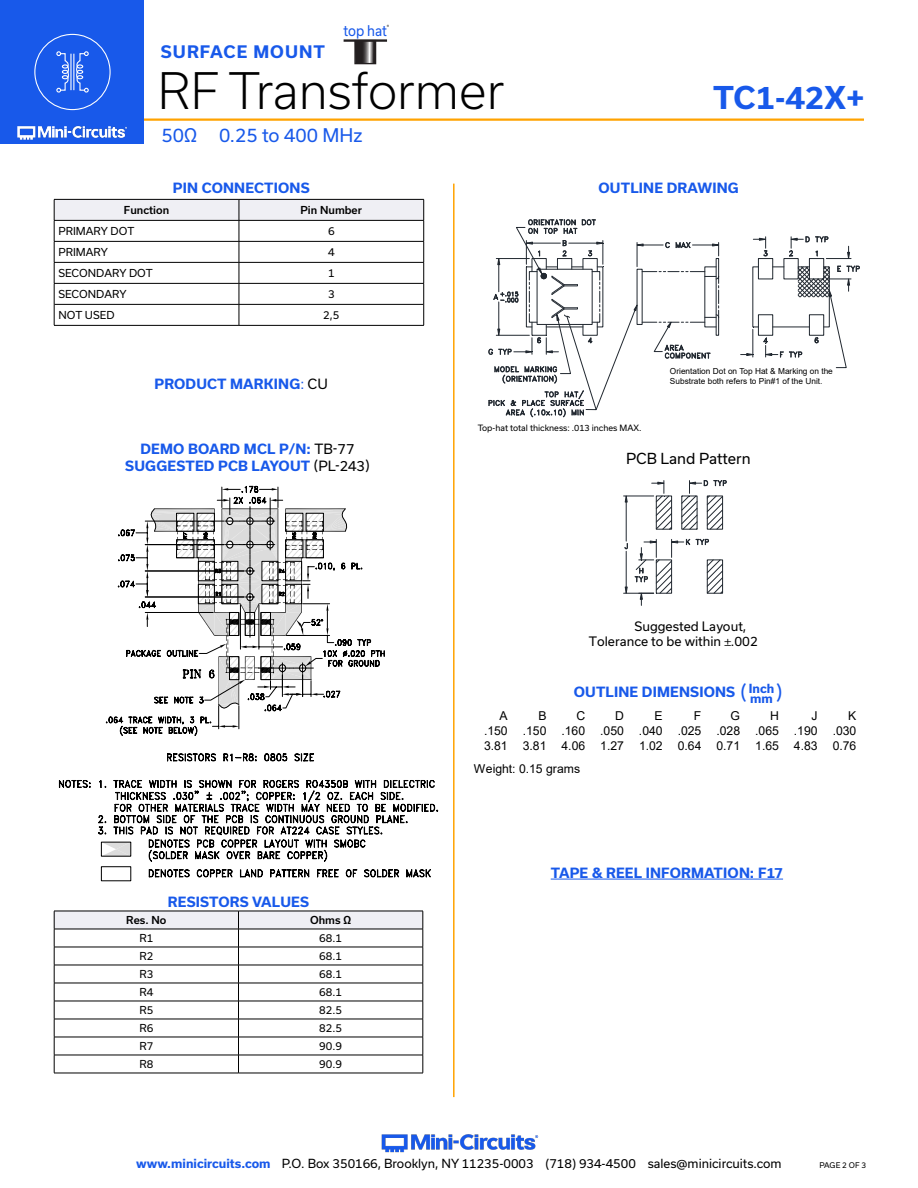
<style>
.page{position:relative;width:918px;height:1188px;background:#fff}
.page>*{position:absolute;margin:0;border:0;box-sizing:border-box;transform-origin:0 0}
.t1{font:300 48px "Usual";color:#000}
.t2{font:700 30px "Usual";color:#1859ea}
.Blue_Headers{font:19.5px "Usual";color:#1859ea}
.t3{font:18px "Usual";color:#1859ea}
.t4{font:700 16.5px "Usual";letter-spacing:.065em;color:#1859ea}
.t5{font:14.55px "Usual";color:#000}
.t6{font:14.1px "Usual";color:#1859ea;scale:.91 1}
.Blue_Headers-2{font:700 13.5px "Usual";letter-spacing:.015em;color:#1859ea}
.t7{font:12.45px/15.5px "Usual";color:#000}
.t8{font:12.15px/15.1px "Arial";color:#000;text-align:justify}
.t9{font:12px "Usual";color:#000}
.Blue_Headers-3{font:700 12px "Usual";color:#1859ea}
.Table_Body_Center{font:10.5px "Usual";color:#000}
.Table_Body_Left_Justified{font:10.5px "Usual";color:#000}
.Table_Header_Center{font:500 10.5px "Usual";color:#000}
.t10{font:8.25px/9.9px "Arial";color:#000}
.t11{font:8.25px "Usual";color:#000}
.t12{font:7.5px "Usual";color:#000}
.t13{font:5.4px "Usual";color:#000}
.s1{font-weight:400}
.s2{font-weight:400;color:#000}
.s3{font-family:"Myriad Pro"}
.s4{font-weight:700;color:#1859ea}
</style>
<div class="page">
<hr style="left:131px;top:118px;width:733px;height:3px;background:#ffa300">
<div style="left:0;top:0;width:144px;height:144px;background:#1859ea"></div>
<img style="left:17px;top:120px;width:128px;height:20px">
<div style="left:34px;top:34px;width:77px;height:76px;border:1px solid #fff;border-radius:50%"></div>
<svg style="left:56px;top:51px;width:13px;height:42px"></svg>
<svg style="left:76px;top:51px;width:13px;height:42px"></svg>
<hr style="left:70px;top:54px;width:2px;height:36px;background:#fff">
<hr style="left:73px;top:54px;width:1px;height:36px;background:#fff">
<img style="left:381px;top:1134px;width:158px;height:19px">
<svg style="left:356px;top:42px;width:18px;height:20px"></svg>
<div style="left:354px;top:40px;width:22px;height:24px;border:1px solid #231f20"></div>
<hr style="left:344px;top:39px;width:43px;height:3px;background:#231f20">
<svg style="left:100px;top:780px;width:339px;height:102px"></svg>
<svg style="left:98px;top:779px;width:285px;height:57px"></svg>
<svg style="left:105px;top:485px;width:280px;height:277px"></svg>
<svg style="left:488px;top:219px;width:232px;height:198px"></svg>
<svg style="left:741px;top:236px;width:119px;height:132px"></svg>
<svg style="left:681px;top:480px;width:46px;height:50px"></svg>
<hr style="left:624px;top:593px;width:30px;height:1px;background:#212830">
<hr style="left:624px;top:496px;width:30px;height:1px;background:#212830">
<hr style="left:626px;top:551px;width:1px;height:36px;background:#212830">
<hr style="left:626px;top:502px;width:1px;height:39px;background:#212830">
<svg style="left:625px;top:586px;width:3px;height:8px"></svg>
<svg style="left:652px;top:481px;width:20px;height:49px"></svg>
<svg style="left:625px;top:495px;width:3px;height:8px"></svg>
<svg style="left:624px;top:543px;width:4px;height:6px"></svg>
<svg style="left:635px;top:539px;width:88px;height:66px"></svg>
<svg style="left:54px;top:199px;width:370px;height:126px"></svg>
<hr style="left:54px;top:304px;width:185px;height:1px;background:#000">
<hr style="left:239px;top:304px;width:185px;height:1px;background:#000">
<hr style="left:54px;top:325px;width:185px;height:1px;background:#000">
<hr style="left:239px;top:325px;width:185px;height:1px;background:#000">
<hr style="left:453px;top:184px;width:2px;height:913px;background:#ffa300">
<hr style="left:551px;top:879px;width:232px;height:1px;background:#1859ea">
<hr style="left:54px;top:1073px;width:185px;height:1px;background:#000">
<hr style="left:239px;top:1073px;width:184px;height:1px;background:#000">
<svg style="left:54px;top:911px;width:370px;height:162px"></svg>
<p class="t4" style="left:161px;top:42px;width:166px">SURFACE MOUNT</p>
<p class="t6" style="left:344px;top:23px;width:49px">top hat</p>
<p class="t13" style="left:387px;top:24px;width:4px">®</p>
<h1 class="t1" style="left:158px;top:63px;width:348px">RF Transformer</h1>
<h3 class="t3" style="left:161px;top:125px;width:203px">50Ω 0.25 to 400 MHz</h3>
<h2 class="t2" style="left:713px;top:80px;width:153px">TC1-42X+</h2>
<p class="Blue_Headers-2" style="left:173px;top:180px;width:138px">PIN CONNECTIONS</p>
<p class="Blue_Headers-2" style="left:599px;top:180px;width:142px">OUTLINE DRAWING</p>
<p class="Table_Header_Center" style="left:124px;top:204px;width:47px">Function</p>
<p class="Table_Header_Center" style="left:301px;top:204px;width:63px">Pin Number</p>
<p class="Table_Body_Left_Justified" style="left:58px;top:225px;width:77px">PRIMARY DOT</p>
<p class="Table_Body_Center" style="left:328px;top:225px;width:8px">6</p>
<p class="Table_Body_Left_Justified" style="left:58px;top:246px;width:51px">PRIMARY</p>
<p class="Table_Body_Center" style="left:328px;top:246px;width:8px">4</p>
<p class="Table_Body_Left_Justified" style="left:58px;top:267px;width:96px">SECONDARY DOT</p>
<p class="Table_Body_Center" style="left:328px;top:267px;width:8px">1</p>
<p class="Table_Body_Left_Justified" style="left:58px;top:288px;width:70px">SECONDARY</p>
<p class="Table_Body_Center" style="left:328px;top:288px;width:8px">3</p>
<p class="Table_Body_Left_Justified" style="left:58px;top:309px;width:58px">NOT USED</p>
<p class="Table_Body_Center" style="left:323px;top:309px;width:18px">2,5</p>
<p class="Blue_Headers-2" style="left:154px;top:376px;width:175px">PRODUCT MARKING<span class="s1">:</span> <span class="s2">CU</span></p>
<p class="Blue_Headers-2" style="left:140px;top:441px;width:216px">DEMO BOARD MCL P/N: <span class="s2">TB-77</span></p>
<p class="Blue_Headers-2" style="left:125px;top:458px;width:246px">SUGGESTED PCB LAYOUT <span class="s2">(PL-243)</span></p>
<p class="Blue_Headers-2" style="left:168px;top:894px;width:143px">RESISTORS VALUES</p>
<p class="Table_Header_Center" style="left:126px;top:914px;width:42px">Res. No</p>
<p class="Table_Header_Center" style="left:310px;top:914px;width:43px">Ohms Ω</p>
<p class="Table_Body_Center" style="left:139px;top:932px;width:15px">R1</p>
<p class="Table_Body_Center" style="left:319px;top:932px;width:24px">68.1</p>
<p class="Table_Body_Center" style="left:139px;top:950px;width:15px">R2</p>
<p class="Table_Body_Center" style="left:319px;top:950px;width:24px">68.1</p>
<p class="Table_Body_Center" style="left:139px;top:968px;width:15px">R3</p>
<p class="Table_Body_Center" style="left:319px;top:968px;width:24px">68.1</p>
<p class="Table_Body_Center" style="left:139px;top:986px;width:15px">R4</p>
<p class="Table_Body_Center" style="left:319px;top:986px;width:24px">68.1</p>
<p class="Table_Body_Center" style="left:139px;top:1004px;width:15px">R5</p>
<p class="Table_Body_Center" style="left:319px;top:1004px;width:24px">82.5</p>
<p class="Table_Body_Center" style="left:139px;top:1022px;width:15px">R6</p>
<p class="Table_Body_Center" style="left:319px;top:1022px;width:24px">82.5</p>
<p class="Table_Body_Center" style="left:139px;top:1040px;width:15px">R7</p>
<p class="Table_Body_Center" style="left:319px;top:1040px;width:24px">90.9</p>
<p class="Table_Body_Center" style="left:139px;top:1058px;width:15px">R8</p>
<p class="Table_Body_Center" style="left:319px;top:1058px;width:24px">90.9</p>
<p class="t11" style="left:478px;top:424px;width:165px">Top-hat total thickness: .013 inches MAX.</p>
<p class="t10" style="left:670px;top:366px;width:164px">Orientation Dot on Top Hat &amp; Marking on the<br>Substrate both refers to Pin#1 of the Unit.</p>
<p class="t5" style="left:626px;top:450px;width:126px">PCB Land Pattern</p>
<p class="t7" style="left:589px;top:618px;width:170px;text-indent:46px">Suggested Layout,<br>Tolerance to be within <span class="s3">±</span>.002</p>
<p class="Blue_Headers-2" style="left:574px;top:685px;width:163px">OUTLINE DIMENSIONS</p>
<p class="Blue_Headers" style="left:741px;top:681px;width:8px">(</p>
<p class="Blue_Headers-3" style="left:749px;top:681px;width:27px">Inch</p>
<p class="Blue_Headers" style="left:776px;top:681px;width:8px">)</p>
<p class="Blue_Headers-3" style="left:750px;top:692px;width:24px">mm</p>
<p class="t8" style="left:500px;top:708px;width:10px">A</p>
<p class="t8" style="left:538px;top:708px;width:10px">B</p>
<p class="t8" style="left:576px;top:708px;width:10px">C</p>
<p class="t8" style="left:615px;top:708px;width:10px">D</p>
<p class="t8" style="left:655px;top:708px;width:10px">E</p>
<p class="t8" style="left:694px;top:708px;width:9px">F</p>
<p class="t8" style="left:731px;top:708px;width:11px">G</p>
<p class="t8" style="left:770px;top:708px;width:10px">H</p>
<p class="t8" style="left:811px;top:708px;width:8px">J</p>
<p class="t8" style="left:484px;top:708px;width:374px;text-indent:364px">K .150 .150 .160 .050 .040 .025 .028 .065 .190 .030<br>3.81 3.81 4.06 1.27 1.02 0.64 0.71 1.65 4.83 0.76</p>
<p class="t8" style="left:474px;top:761px;width:108px">Weight: 0.15 grams</p>
<p class="Blue_Headers-2" style="left:551px;top:865px;width:234px">TAPE &amp; REEL INFORMATION: F17</p>
<p class="t9" style="left:136px;top:1157px;width:647px"><span class="s4">www.minicircuits.com</span> P.O. Box 350166, Brooklyn, NY 11235-0003 (718) 934-4500 sales@minicircuits.com</p>
<p class="t12" style="left:819px;top:1161px;width:48px">PAGE 2 OF 3</p>
</div>
